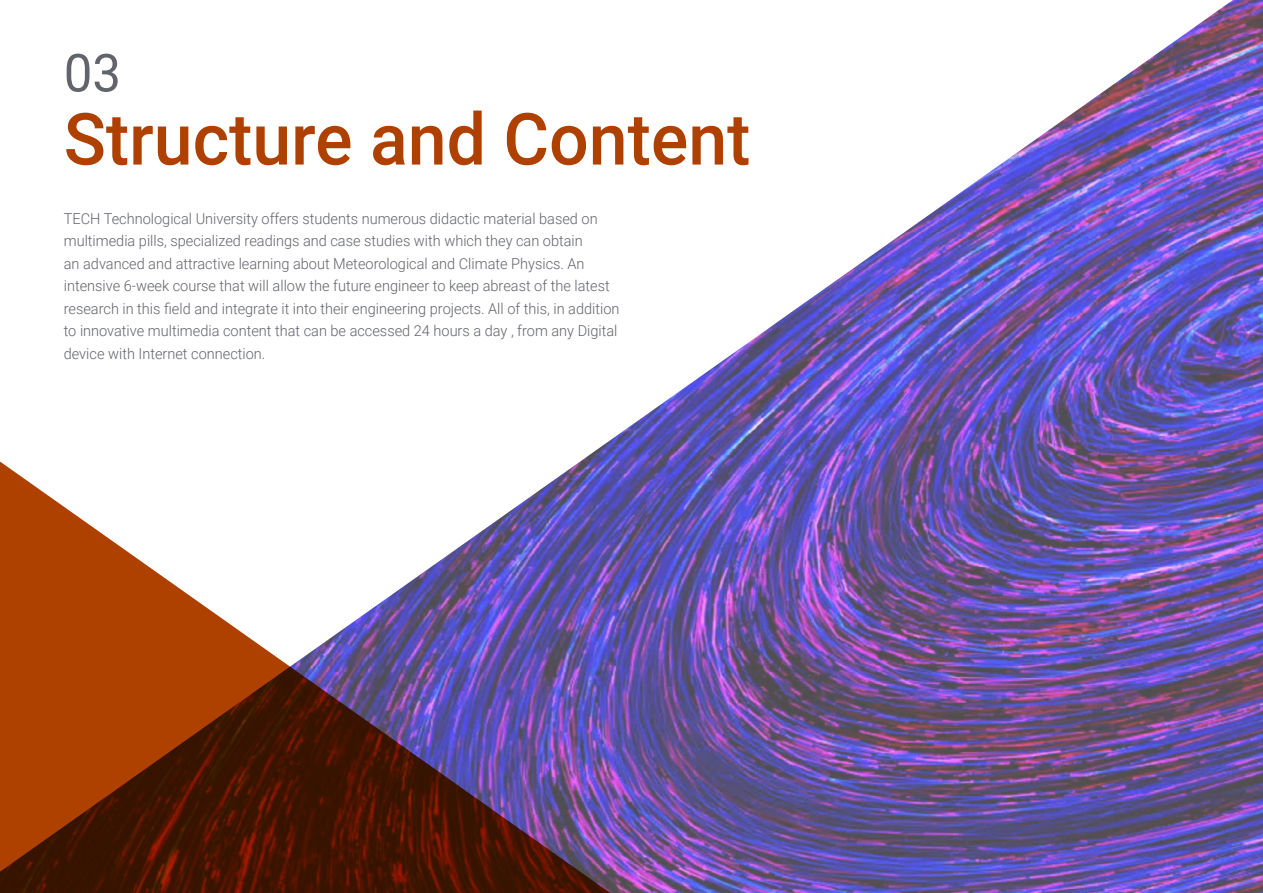
<style>
.page{position:relative;width:1263px;height:893px;background:#fff}
.page>*{position:absolute;margin:0;border:0;box-sizing:border-box;transform-origin:0 0}
.t1{font:500 72px "Roboto";color:#ae4000}
.t2{font:52.5px "Roboto";color:#61646a}
.t3{font:300 15px/22.5px "Roboto";color:#61646a}
</style>
<div class="page">
<img style="left:602px;top:0;width:661px;height:893px">
<img style="left:0;top:446px;width:640px;height:447px">
<h2 class="t2" style="left:64px;top:36px;width:59px">03</h2>
<h1 class="t1" style="left:64px;top:89px;width:688px">Structure and Content</h1>
<p class="t3" style="left:64px;top:207px;width:557px">TECH Technological University offers students numerous didactic material based on multimedia pills, specialized readings and case studies with which they can obtain<br>an advanced and attractive learning about Meteorological and Climate Physics. An intensive 6-week course that will allow the future engineer to keep abreast of the latest research in this field and integrate it into their engineering projects. All of this, in addition to innovative multimedia content that can be accessed 24 hours a day , from any Digital device with Internet connection.</p>
</div>
